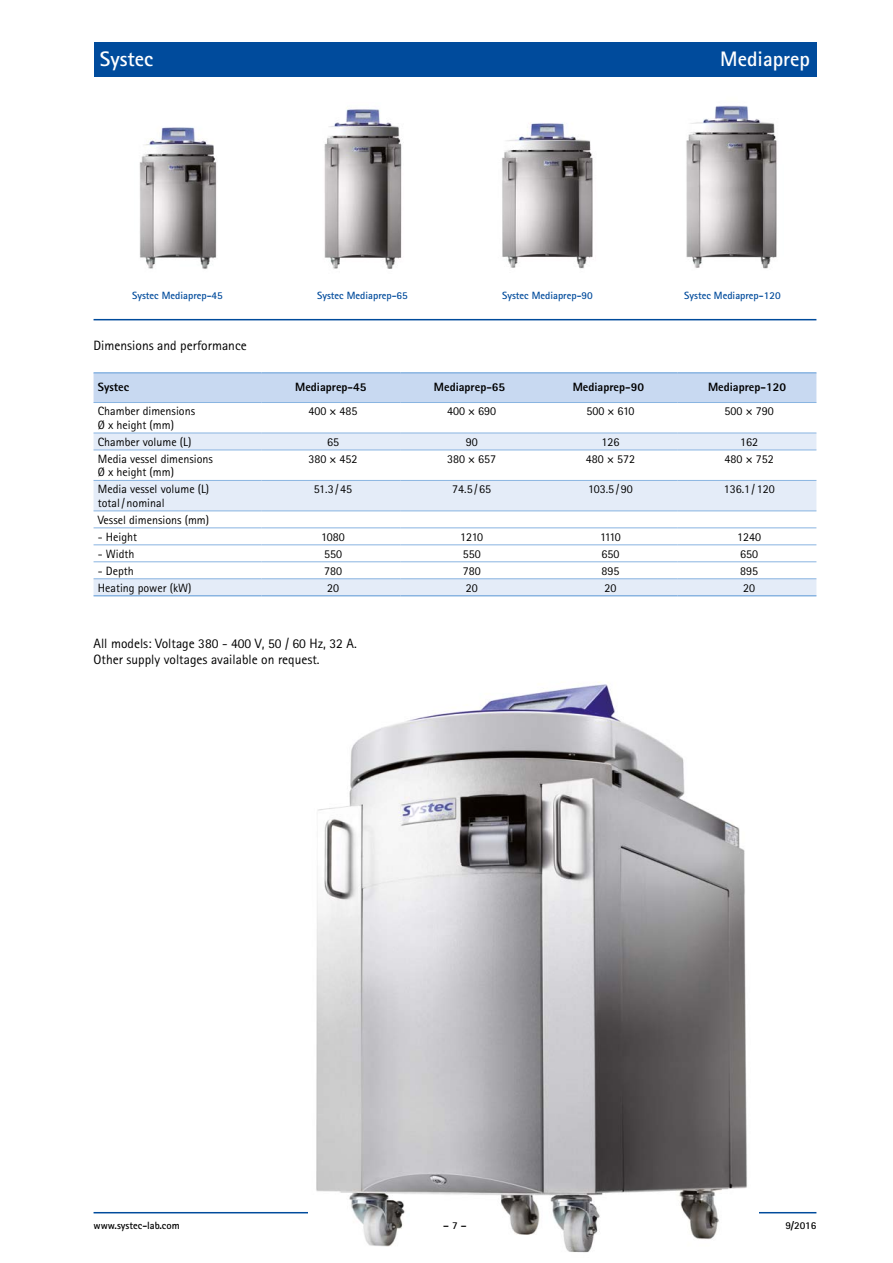
<style>
.page{position:relative;width:893px;height:1263px;background:#fff}
.page>*{position:absolute;margin:0;border:0;box-sizing:border-box;transform-origin:0 0}
.t1{font:700 21px "Rotis Sans Serif";color:#fff}
.t2{font:13.5px/16.2px "Rotis Sans Serif";color:#000}
.t3{font:12px/13.5px "Rotis Sans Serif";color:#000}
.t4{font:800 12px "Rotis Sans Serif";color:#000}
.t5{font:700 10.5px "Rotis Sans Serif";color:#004b9c}
.t6{font:700 10.5px "Rotis Sans Serif";color:#000}
</style>
<div class="page">
<div style="left:94px;top:43px;width:722px;height:34px;background:#004b9c"></div>
<hr style="left:94px;top:1212px;width:722px;height:1px;background:#004b9c">
<hr style="left:94px;top:319px;width:722px;height:1px;background:#004b9c">
<div style="left:94px;top:374px;width:722px;height:28px;background:#c8d9f1"></div>
<svg style="left:94px;top:434px;width:722px;height:161px;fill:#e4ecf8"></svg>
<svg style="left:94px;top:451px;width:722px;height:29px"></svg>
<hr style="left:94px;top:372px;width:167px;height:2px;background:#89b4e1">
<hr style="left:261px;top:372px;width:139px;height:2px;background:#89b4e1">
<hr style="left:400px;top:372px;width:139px;height:2px;background:#89b4e1">
<hr style="left:539px;top:372px;width:139px;height:2px;background:#89b4e1">
<hr style="left:678px;top:372px;width:138px;height:2px;background:#89b4e1">
<hr style="left:94px;top:595px;width:167px;height:1px;background:#89b4e1">
<hr style="left:261px;top:595px;width:139px;height:1px;background:#89b4e1">
<hr style="left:400px;top:595px;width:139px;height:1px;background:#89b4e1">
<hr style="left:539px;top:595px;width:139px;height:1px;background:#89b4e1">
<hr style="left:678px;top:595px;width:138px;height:1px;background:#89b4e1">
<hr style="left:94px;top:402px;width:167px;height:1px;background:#89b4e1">
<hr style="left:261px;top:402px;width:139px;height:1px;background:#89b4e1">
<hr style="left:400px;top:402px;width:139px;height:1px;background:#89b4e1">
<hr style="left:539px;top:402px;width:139px;height:1px;background:#89b4e1">
<hr style="left:678px;top:402px;width:138px;height:1px;background:#89b4e1">
<hr style="left:94px;top:433px;width:167px;height:1px;background:#89b4e1">
<hr style="left:261px;top:433px;width:139px;height:1px;background:#89b4e1">
<hr style="left:400px;top:433px;width:139px;height:1px;background:#89b4e1">
<hr style="left:539px;top:433px;width:139px;height:1px;background:#89b4e1">
<hr style="left:678px;top:433px;width:138px;height:1px;background:#89b4e1">
<hr style="left:94px;top:450px;width:167px;height:1px;background:#89b4e1">
<hr style="left:261px;top:450px;width:139px;height:1px;background:#89b4e1">
<hr style="left:400px;top:450px;width:139px;height:1px;background:#89b4e1">
<hr style="left:539px;top:450px;width:139px;height:1px;background:#89b4e1">
<hr style="left:678px;top:450px;width:138px;height:1px;background:#89b4e1">
<hr style="left:94px;top:480px;width:167px;height:1px;background:#89b4e1">
<hr style="left:261px;top:480px;width:139px;height:1px;background:#89b4e1">
<hr style="left:400px;top:480px;width:139px;height:1px;background:#89b4e1">
<hr style="left:539px;top:480px;width:139px;height:1px;background:#89b4e1">
<hr style="left:678px;top:480px;width:138px;height:1px;background:#89b4e1">
<hr style="left:94px;top:510px;width:167px;height:1px;background:#89b4e1">
<hr style="left:261px;top:510px;width:139px;height:1px;background:#89b4e1">
<hr style="left:400px;top:510px;width:139px;height:1px;background:#89b4e1">
<hr style="left:539px;top:510px;width:139px;height:1px;background:#89b4e1">
<hr style="left:678px;top:510px;width:138px;height:1px;background:#89b4e1">
<hr style="left:94px;top:527px;width:167px;height:1px;background:#89b4e1">
<hr style="left:261px;top:527px;width:139px;height:1px;background:#89b4e1">
<hr style="left:400px;top:527px;width:139px;height:1px;background:#89b4e1">
<hr style="left:539px;top:527px;width:139px;height:1px;background:#89b4e1">
<hr style="left:678px;top:527px;width:138px;height:1px;background:#89b4e1">
<hr style="left:94px;top:544px;width:167px;height:1px;background:#89b4e1">
<hr style="left:261px;top:544px;width:139px;height:1px;background:#89b4e1">
<hr style="left:400px;top:544px;width:139px;height:1px;background:#89b4e1">
<hr style="left:539px;top:544px;width:139px;height:1px;background:#89b4e1">
<hr style="left:678px;top:544px;width:138px;height:1px;background:#89b4e1">
<hr style="left:94px;top:561px;width:167px;height:1px;background:#89b4e1">
<hr style="left:261px;top:561px;width:139px;height:1px;background:#89b4e1">
<hr style="left:400px;top:561px;width:139px;height:1px;background:#89b4e1">
<hr style="left:539px;top:561px;width:139px;height:1px;background:#89b4e1">
<hr style="left:678px;top:561px;width:138px;height:1px;background:#89b4e1">
<hr style="left:94px;top:578px;width:167px;height:1px;background:#89b4e1">
<hr style="left:261px;top:578px;width:139px;height:1px;background:#89b4e1">
<hr style="left:400px;top:578px;width:139px;height:1px;background:#89b4e1">
<hr style="left:539px;top:578px;width:139px;height:1px;background:#89b4e1">
<hr style="left:678px;top:578px;width:138px;height:1px;background:#89b4e1">
<img style="left:139px;top:127px;width:78px;height:142px">
<img style="left:324px;top:108px;width:78px;height:161px">
<img style="left:502px;top:122px;width:91px;height:147px">
<img style="left:686px;top:105px;width:91px;height:164px">
<img style="left:308px;top:682px;width:451px;height:571px">
<h1 class="t1" style="left:100px;top:45px;width:55px">Systec</h1>
<h1 class="t1" style="left:720px;top:45px;width:91px">Mediaprep</h1>
<p class="t5" style="left:132px;top:288px;width:92px">Systec Mediaprep-45</p>
<p class="t5" style="left:317px;top:288px;width:92px">Systec Mediaprep-65</p>
<p class="t5" style="left:502px;top:288px;width:92px">Systec Mediaprep-90</p>
<p class="t5" style="left:684px;top:288px;width:98px">Systec Mediaprep-120</p>
<p class="t2" style="left:94px;top:338px;width:155px">Dimensions and performance</p>
<p class="t4" style="left:98px;top:379px;width:33px">Systec</p>
<p class="t4" style="left:295px;top:379px;width:73px">Mediaprep-45</p>
<p class="t4" style="left:434px;top:379px;width:73px">Mediaprep-65</p>
<p class="t4" style="left:573px;top:379px;width:73px">Mediaprep-90</p>
<p class="t4" style="left:708px;top:379px;width:80px">Mediaprep-120</p>
<p class="t3" style="left:98px;top:404px;width:99px">Chamber dimensions<br>Ø x height (mm)</p>
<p class="t3" style="left:308px;top:404px;width:51px">400 × 485</p>
<p class="t3" style="left:447px;top:404px;width:51px">400 × 690</p>
<p class="t3" style="left:586px;top:404px;width:50px">500 × 610</p>
<p class="t3" style="left:725px;top:404px;width:51px">500 × 790</p>
<p class="t3" style="left:98px;top:435px;width:95px">Chamber volume (L)</p>
<p class="t3" style="left:327px;top:435px;width:13px">65</p>
<p class="t3" style="left:466px;top:435px;width:13px">90</p>
<p class="t3" style="left:601px;top:435px;width:19px">126</p>
<p class="t3" style="left:740px;top:435px;width:19px">162</p>
<p class="t3" style="left:98px;top:452px;width:117px">Media vessel dimensions<br>Ø x height (mm)</p>
<p class="t3" style="left:308px;top:452px;width:51px">380 × 452</p>
<p class="t3" style="left:447px;top:452px;width:51px">380 × 657</p>
<p class="t3" style="left:586px;top:452px;width:51px">480 × 572</p>
<p class="t3" style="left:725px;top:452px;width:51px">480 × 752</p>
<p class="t3" style="left:98px;top:482px;width:113px">Media vessel volume (L) total/ nominal</p>
<p class="t3" style="left:314px;top:482px;width:40px">51.3/45</p>
<p class="t3" style="left:452px;top:482px;width:40px">74.5 /65</p>
<p class="t3" style="left:588px;top:482px;width:46px">103.5/ 90</p>
<p class="t3" style="left:724px;top:482px;width:52px">136.1/ 120</p>
<p class="t3" style="left:98px;top:513px;width:113px">Vessel dimensions (mm)</p>
<p class="t3" style="left:98px;top:530px;width:41px">- Height</p>
<p class="t3" style="left:321px;top:530px;width:25px">1080</p>
<p class="t3" style="left:460px;top:530px;width:25px">1210</p>
<p class="t3" style="left:600px;top:530px;width:22px">1110</p>
<p class="t3" style="left:737px;top:530px;width:25px">1240</p>
<p class="t3" style="left:98px;top:547px;width:38px">- Width</p>
<p class="t3" style="left:324px;top:547px;width:19px">550</p>
<p class="t3" style="left:463px;top:547px;width:19px">550</p>
<p class="t3" style="left:601px;top:547px;width:19px">650</p>
<p class="t3" style="left:740px;top:547px;width:19px">650</p>
<p class="t3" style="left:98px;top:564px;width:37px">- Depth</p>
<p class="t3" style="left:324px;top:564px;width:19px">780</p>
<p class="t3" style="left:463px;top:564px;width:19px">780</p>
<p class="t3" style="left:601px;top:564px;width:19px">895</p>
<p class="t3" style="left:740px;top:564px;width:19px">895</p>
<p class="t3" style="left:98px;top:581px;width:95px">Heating power (kW)</p>
<p class="t3" style="left:327px;top:581px;width:13px">20</p>
<p class="t3" style="left:466px;top:581px;width:13px">20</p>
<p class="t3" style="left:604px;top:581px;width:13px">20</p>
<p class="t3" style="left:743px;top:581px;width:13px">20</p>
<p class="t2" style="left:94px;top:635px;width:265px">All models: Voltage 380 - 400 V, 50 / 60 Hz, 32 A.<br>Other supply voltages available on request.</p>
<p class="t6" style="left:94px;top:1218px;width:88px">www.systec-lab.com</p>
<p class="t6" style="left:785px;top:1218px;width:33px">9/2016</p>
<p class="t6" style="left:443px;top:1218px;width:25px">– 7 –</p>
</div>
